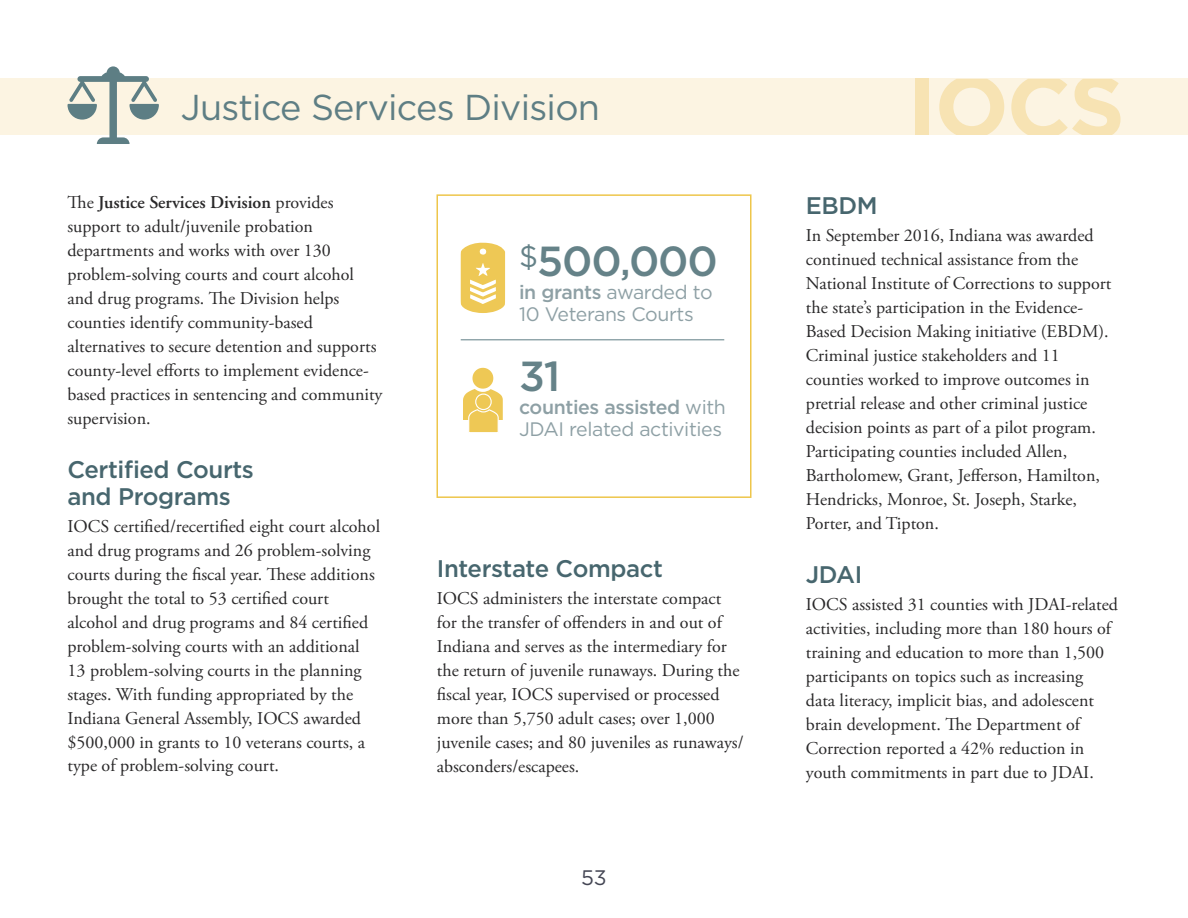
<style>
.page{position:relative;width:1188px;height:918px;background:#fff}
.page>*{position:absolute;margin:0;border:0;box-sizing:border-box;transform-origin:0 0}
.t1{font:500 42px "Gotham";letter-spacing:-.03em;color:#658288}
.t2{font:36px "Gotham";letter-spacing:-.02em;color:#5e7e84}
.t3{font:500 24px/27px "Gotham";letter-spacing:-.015em;color:#47666e}
.t4{font:21px "Gotham";color:#444654}
.t5{font:19.5px/22.5px "Gotham";letter-spacing:-.02em;color:#8ea0a5}
.t6{font:18px/24px "Adobe Garamond Pro";color:#292829}
.s1{font-family:"Adobe Garamond";font-weight:600}
.s2{font-size:37.5px}
.s3{font-weight:500}
</style>
<div class="page">
<hr style="left:461px;top:339px;width:263px;height:1px;background:#5e7e84">
<div style="left:436px;top:194px;width:316px;height:304px;border:2px solid #eec64b"></div>
<div style="left:0;top:79px;width:1188px;height:56px;background:#fcf4e2"></div>
<svg style="left:68px;top:66px;width:91px;height:78px"></svg>
<div style="left:915px;top:79px;width:14px;height:56px;background:#f7e3b3"></div>
<svg style="left:939px;top:79px;width:181px;height:56px"></svg>
<svg style="left:461px;top:242px;width:44px;height:71px"></svg>
<svg style="left:463px;top:368px;width:40px;height:65px"></svg>
<p class="t2" style="left:181px;top:84px;width:421px">Justice Services Division</p>
<p class="t6" style="left:68px;top:190px;width:317px">Te <span class="s1">Justice Services Division</span> provides support to adult/juvenile probation departments and works with over 130 problem-solving courts and court alcohol and drug programs. Te Division helps counties identify community-based alternatives to secure detention and supports county-level eforts to implement evidence&shy;based practices in sentencing and community supervision.</p>
<p class="t3" style="left:68px;top:455px;width:188px">Certifed Courts and Programs</p>
<p class="t6" style="left:68px;top:514px;width:314px">IOCS certifed/recertifed eight court alcohol and drug programs and 26 problem-solving courts during the fscal year. Tese additions brought the total to 53 certifed court alcohol and drug programs and 84 certifed problem-solving courts with an additional 13 problem-solving courts in the planning stages. With funding appropriated by the Indiana General Assembly, IOCS awarded $500,000 in grants to 10 veterans courts, a type of problem-solving court.</p>
<p class="t1" style="left:519px;top:234px;width:200px"><sup>$</sup>500<span class="s2">,</span>000</p>
<p class="t5" style="left:519px;top:280px;width:195px"><span class="s3">in grants</span> awarded to<br>10 Veterans Courts</p>
<p class="t1" style="left:519px;top:349px;width:43px">31</p>
<p class="t5" style="left:519px;top:395px;width:208px"><span class="s3">counties assisted</span> with<br>JDAI related activities</p>
<p class="t3" style="left:437px;top:554px;width:228px">Interstate Compact</p>
<p class="t6" style="left:437px;top:586px;width:308px">IOCS administers the interstate compact for the transfer of ofenders in and out of Indiana and serves as the intermediary for the return of juvenile runaways. During the fscal year, IOCS supervised or processed more than 5,750 adult cases; over 1,000 juvenile cases; and 80 juveniles as runaways/ absconders/escapees.</p>
<p class="t4" style="left:581px;top:864px;width:27px">53</p>
<p class="t3" style="left:806px;top:191px;width:73px">EBDM</p>
<p class="t6" style="left:806px;top:224px;width:307px">In September 2016, Indiana was awarded continued technical assistance from the National Institute of Corrections to support the state’s participation in the Evidence-Based Decision Making initiative (EBDM).<br>Criminal justice stakeholders and 11 counties worked to improve outcomes in pretrial release and other criminal justice decision points as part of a pilot program.<br>Participating counties included Allen, Bartholomew, Grant, Jeferson, Hamilton, Hendricks, Monroe, St. Joseph, Starke, Porter, and Tipton.</p>
<p class="t3" style="left:806px;top:560px;width:58px">JDAI</p>
<p class="t6" style="left:806px;top:593px;width:314px">IOCS assisted 31 counties with JDAI-related activities, including more than 180 hours of training and education to more than 1,500 participants on topics such as increasing<br>data literacy, implicit bias, and adolescent brain development. Te Department of Correction reported a 42% reduction in youth commitments in part due to JDAI.</p>
</div>
